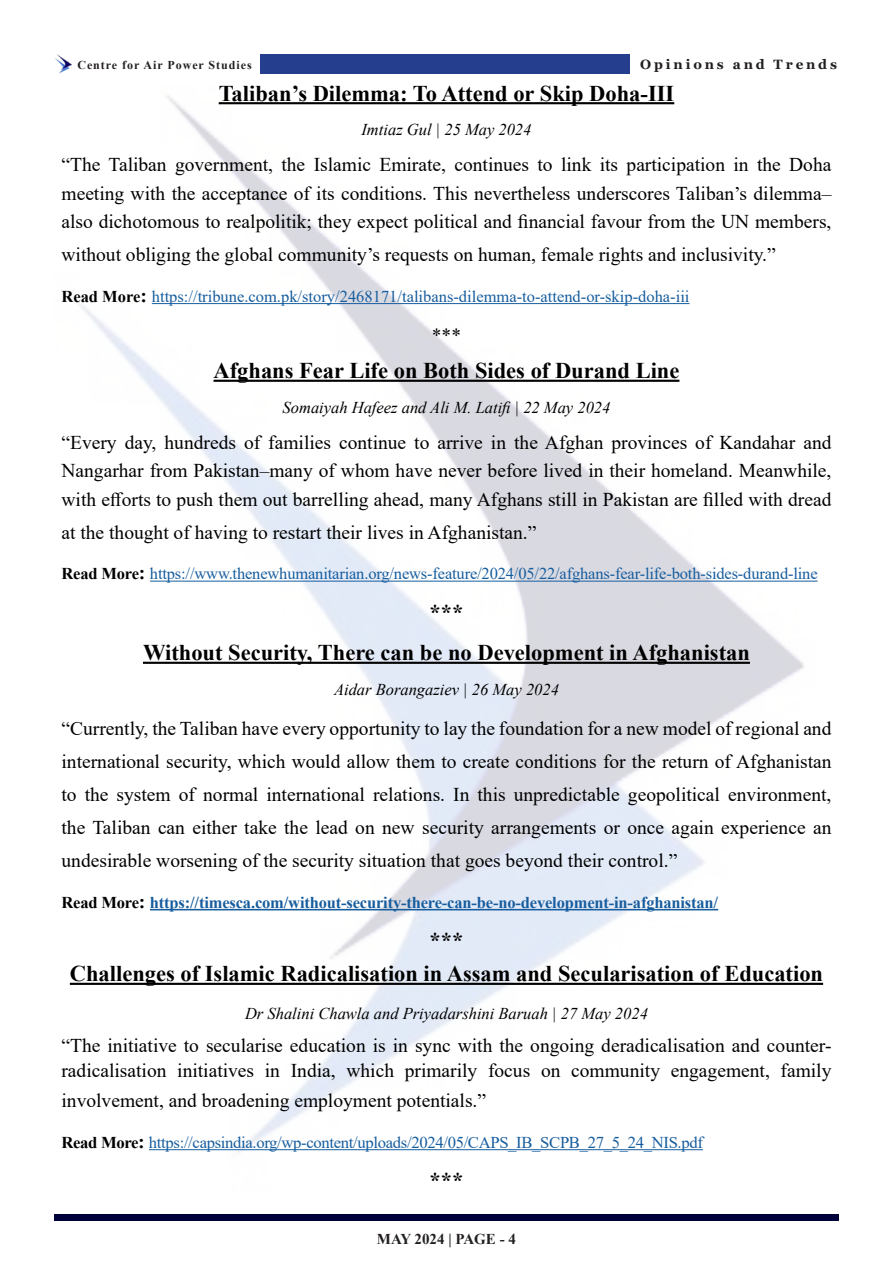
<style>
.page{position:relative;width:893px;height:1263px;background:#fff}
.page>*{position:absolute;margin:0;border:0;box-sizing:border-box;transform-origin:0 0}
.t1{font:700 22.5px/40.5px "Times New Roman";color:#000;text-align:center}
.t2{font:19.5px/28.5px "Times New Roman";color:#000;text-align:justify}
.t3{font:16.5px "Times New Roman";letter-spacing:-.01em;color:#175d9e}
.t4{font:italic 16.5px "Times New Roman";color:#000}
.t5{font:700 16.5px "Times New Roman";letter-spacing:-.01em;color:#175d9e}
.t6{font:700 15px "Times New Roman";color:#231f20}
.t7{font:700 13.5px "Georgia";letter-spacing:.215em;color:#231f20}
.t8{font:700 12px "Times New Roman";letter-spacing:.08em;color:#231f20}
.s1{font-weight:700;color:#000}
.s2{font-weight:700;font-size:19.5px;color:#000}
.s3{color:#000}
.s4{font-size:19.5px;color:#000}
</style>
<div class="page">
<div style="left:55px;top:1215px;width:784px;height:6px;background:#00003a"></div>
<img style="left:55px;top:55px;width:17px;height:19px">
<div style="left:261px;top:54px;width:369px;height:20px;background:#253f8e"></div>
<img style="left:69px;top:96px;width:755px;height:1056px">
<hr style="left:219px;top:102px;width:455px;height:2px;background:#000">
<hr style="left:152px;top:303px;width:537px;height:1px;background:#175d9e">
<hr style="left:214px;top:380px;width:465px;height:2px;background:#000">
<hr style="left:150px;top:581px;width:668px;height:1px;background:#175d9e">
<hr style="left:143px;top:662px;width:607px;height:2px;background:#000">
<hr style="left:150px;top:909px;width:568px;height:1px;background:#175d9e">
<hr style="left:70px;top:983px;width:753px;height:2px;background:#000">
<hr style="left:149px;top:1149px;width:554px;height:1px;background:#175d9e">
<p class="t8" style="left:77px;top:61px;width:176px">Centre for Air Power Studies</p>
<p class="t7" style="left:640px;top:59px;width:199px">Opinions and Trends</p>
<p class="t1" style="left:219px;top:75px;width:457px">Taliban’s Dilemma: To Attend or Skip Doha-III</p>
<p class="t4" style="left:361px;top:124px;width:171px">Imtiaz Gul | 25 May 2024</p>
<p class="t2" style="left:61px;top:152px;width:771px">“The Taliban government, the Islamic Emirate, continues to link its participation in the Doha meeting with the acceptance of its conditions. This nevertheless underscores Taliban’s dilemma– also dichotomous to realpolitik; they expect political and financial favour from the UN members,</p>
<p class="t2" style="left:61px;top:242px;width:716px">without obliging the global community’s requests on human, female rights and inclusivity.”</p>
<p class="t3" style="left:61px;top:290px;width:629px"><span class="s1">Read More</span><span class="s2">:</span> https://tribune.com.pk/story/2468171/talibans-dilemma-to-attend-or-skip-doha-iii</p>
<p class="t2" style="left:432px;top:323px;width:31px">***</p>
<p class="t1" style="left:214px;top:353px;width:467px">Afghans Fear Life on Both Sides of Durand Line</p>
<p class="t4" style="left:283px;top:396px;width:329px">Somaiyah Hafeez and Ali M. Latifi | 22 May 2024</p>
<p class="t2" style="left:61px;top:430px;width:771px">“Every day, hundreds of families continue to arrive in the Afghan provinces of Kandahar and Nangarhar from Pakistan–many of whom have never before lived in their homeland. Meanwhile, with efforts to push them out barrelling ahead, many Afghans still in Pakistan are filled with dread</p>
<p class="t2" style="left:61px;top:520px;width:476px">at the thought of having to restart their lives in Afghanistan.”</p>
<p class="t3" style="left:61px;top:568px;width:758px"><span class="s1">Read More</span><span class="s2">:</span> https://www.thenewhumanitarian.org/news-feature/2024/05/22/afghans-fear-life-both-sides-durand-line</p>
<p class="t1" style="left:143px;top:594px;width:608px">***<br>Without Security, There can be no Development in Afghanistan</p>
<p class="t4" style="left:334px;top:683px;width:226px">Aidar Borangaziev | 26 May 2024</p>
<p class="t2" style="left:62px;top:714px;width:771px;line-height:33px">“Currently, the Taliban have every opportunity to lay the foundation for a new model of regional and international security, which would allow them to create conditions for the return of Afghanistan to the system of normal international relations. In this unpredictable geopolitical environment, the Taliban can either take the lead on new security arrangements or once again experience an undesirable worsening of the security situation that goes beyond their control.”</p>
<p class="t5" style="left:62px;top:897px;width:658px"><span class="s3">Read More</span><span class="s4">:</span> https://timesca.com/without-security-there-can-be-no-development-in-afghanistan/</p>
<p class="t1" style="left:70px;top:927px;width:755px;line-height:33px">***<br>Challenges of Islamic Radicalisation in Assam and Secularisation of Education</p>
<p class="t4" style="left:245px;top:1007px;width:404px">Dr Shalini Chawla and Priyadarshini Baruah | 27 May 2024</p>
<p class="t2" style="left:61px;top:1034px;width:771px;line-height:25.5px">“The initiative to secularise education is in sync with the ongoing deradicalisation and counter&shy;radicalisation initiatives in India, which primarily focus on community engagement, family</p>
<p class="t2" style="left:61px;top:1088px;width:426px">involvement, and broadening employment potentials.”</p>
<p class="t3" style="left:62px;top:1131px;width:643px"><span class="s1">Read More</span><span class="s2">:</span> https://capsindia.org/wp-content/uploads/2024/05/CAPS_IB_SCPB_27_5_24_NIS.pdf</p>
<p class="t1" style="left:430px;top:1163px;width:35px">***</p>
<p class="t6" style="left:377px;top:1233px;width:140px">MAY 2024 | PAGE - 4</p>
</div>
